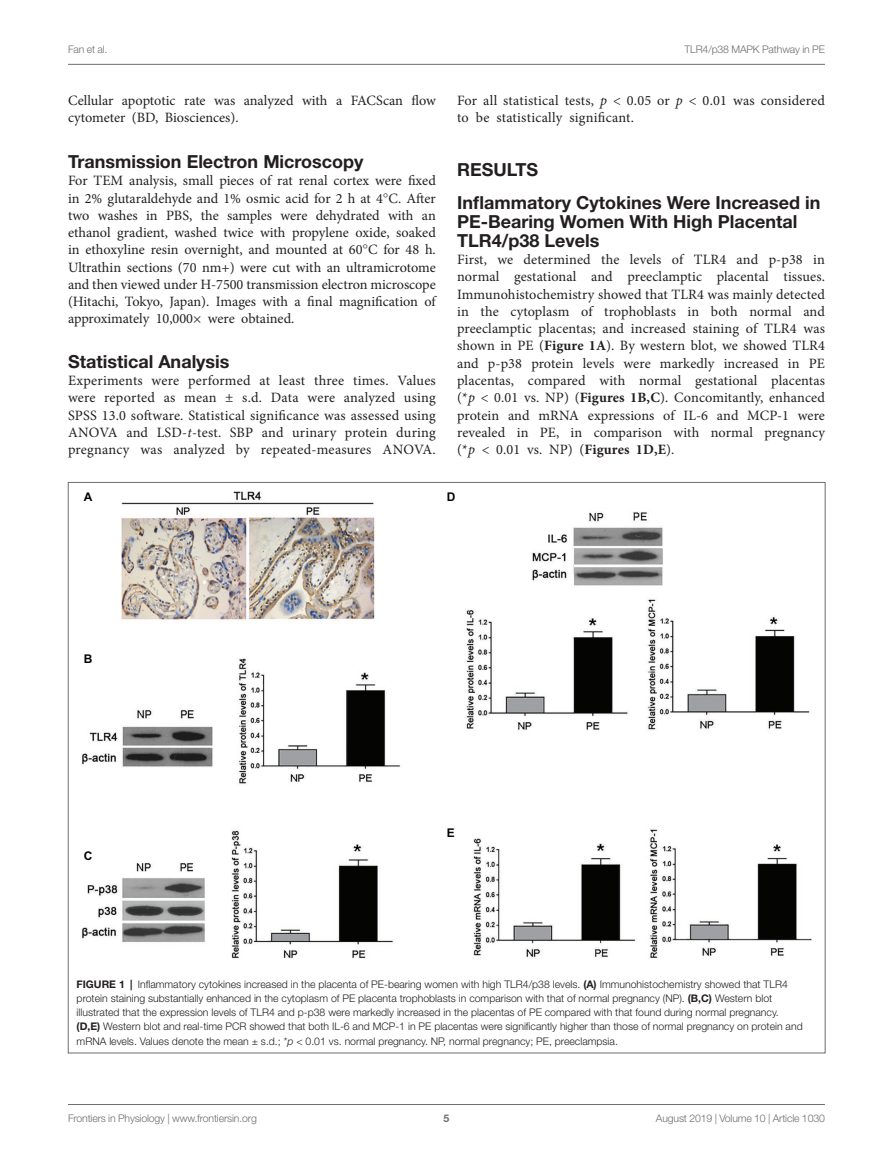
<style>
.page{position:relative;width:893px;height:1170px;background:#fff}
.page>*{position:absolute;margin:0;border:0;box-sizing:border-box;transform-origin:0 0}
.HEAD_2_after_HEAD_1{font:700 18px/18.8px "Helvetica Neue LT Std";color:#231f20}
.HEAD_2{font:700 18px "Helvetica Neue LT Std";color:#231f20}
.HEAD_1{font:700 18px "Helvetica Neue LT Std";color:#231f20}
.TEXT_FLUSH{font:14.25px/17.2px "Minion Pro";letter-spacing:.005em;color:#231f20;text-align:justify}
.t1{font:700 12px "Arial";color:#040503}
.FIG_LEG{font:300 10.5px/14.2px "Helvetica Neue LT Std";color:#231f20}
.t2{font:300 10.5px "Helvetica Neue LT Std";letter-spacing:-.015em;color:#6c6d70}
.t3{font:700 10.5px "Helvetica Neue LT Std";color:#6c6d70}
.s1{font-family:"STIX General"}
.s2{font-style:italic}
.s3{font-weight:700}
</style>
<div class="page">
<hr style="left:68px;top:64px;width:757px;height:1px;background:#6c6d70">
<hr style="left:68px;top:1104px;width:757px;height:1px;background:#6c6d70">
<img style="left:81px;top:491px;width:731px;height:467px">
<p class="t2" style="left:68px;top:42px;width:41px">Fan et al.</p>
<p class="t2" style="left:685px;top:42px;width:142px">TLR4/p38 MAPK Pathway in PE</p>
<p class="TEXT_FLUSH" style="left:68px;top:92px;width:369px">Cellular apoptotic rate was analyzed with a FACScan flow cytometer (BD, Biosciences).</p>
<p class="HEAD_2" style="left:68px;top:150px;width:297px">Transmission Electron Microscopy</p>
<p class="TEXT_FLUSH" style="left:68px;top:172px;width:369px">For TEM analysis, small pieces of rat renal cortex were fixed in 2% glutaraldehyde and 1% osmic acid for 2 h at 4<span class="s1">°</span>C. After two washes in PBS, the samples were dehydrated with an ethanol gradient, washed twice with propylene oxide, soaked in ethoxyline resin overnight, and mounted at 60<span class="s1">°</span>C for 48 h.<br>Ultrathin sections (70 nm+) were cut with an ultramicrotome and then viewed under H-7500 transmission electron microscope (Hitachi, Tokyo, Japan). Images with a final magnification of approximately 10,000× were obtained.</p>
<p class="HEAD_2" style="left:68px;top:350px;width:163px">Statistical Analysis</p>
<p class="TEXT_FLUSH" style="left:68px;top:372px;width:369px">Experiments were performed at least three times. Values were reported as mean ± s.d. Data were analyzed using SPSS 13.0 software. Statistical significance was assessed using ANOVA and LSD-<span class="s2">t</span>-test. SBP and urinary protein during pregnancy was analyzed by repeated-measures ANOVA.</p>
<p class="TEXT_FLUSH" style="left:457px;top:92px;width:369px">For all statistical tests, <span class="s2">p</span> &lt; 0.05 or <span class="s2">p</span> &lt; 0.01 was considered to be statistically significant.</p>
<p class="HEAD_1" style="left:457px;top:159px;width:83px">RESULTS</p>
<p class="HEAD_2_after_HEAD_1" style="left:457px;top:193px;width:365px">Inflammatory Cytokines Were Increased in<br>PE-Bearing Women With High Placental<br>TLR4/p38 Levels</p>
<p class="TEXT_FLUSH" style="left:457px;top:251px;width:369px">First, we determined the levels of TLR4 and p-p38 in normal gestational and preeclamptic placental tissues.<br>Immunohistochemistry showed that TLR4 was mainly detected in the cytoplasm of trophoblasts in both normal and preeclamptic placentas; and increased staining of TLR4 was shown in PE (<span class="s3">Figure 1A</span>). By western blot, we showed TLR4 and p-p38 protein levels were markedly increased in PE placentas, compared with normal gestational placentas (*<span class="s2">p</span> &lt; 0.01 vs. NP) (<span class="s3">Figures 1B,C</span>). Concomitantly, enhanced protein and mRNA expressions of IL-6 and MCP-1 were revealed in PE, in comparison with normal pregnancy (*<span class="s2">p</span> &lt; 0.01 vs. NP) (<span class="s3">Figures 1D,E</span>).</p>
<p class="t1" style="left:84px;top:489px;width:10px">A</p>
<p class="t1" style="left:447px;top:489px;width:10px">D</p>
<p class="t1" style="left:84px;top:650px;width:10px">B</p>
<p class="t1" style="left:84px;top:847px;width:10px">C</p>
<p class="t1" style="left:447px;top:824px;width:10px">E</p>
<p class="FIG_LEG" style="left:77px;top:976px;width:728px"><span class="s3">FIGURE 1 |</span> Inflammatory cytokines increased in the placenta of PE-bearing women with high TLR4/p38 levels. <span class="s3">(A)</span> Immunohistochemistry showed that TLR4 protein staining substantially enhanced in the cytoplasm of PE placenta trophoblasts in comparison with that of normal pregnancy (NP). <span class="s3">(B,C)</span> Western blot illustrated that the expression levels of TLR4 and p-p38 were markedly increased in the placentas of PE compared with that found during normal pregnancy. <span class="s3">(D,E)</span> Western blot and real-time PCR showed that both IL-6 and MCP-1 in PE placentas were significantly higher than those of normal pregnancy on protein and mRNA levels. Values denote the mean ± s.d.; *<span class="s2">p</span> &lt; 0.01 vs. normal pregnancy. NP, normal pregnancy; PE, preeclampsia.</p>
<p class="t2" style="left:68px;top:1111px;width:190px">Frontiers in Physiology | www.frontiersin.org</p>
<p class="t3" style="left:444px;top:1111px;width:7px">5</p>
<p class="t2" style="left:656px;top:1111px;width:170px">August 2019 | Volume 10 | Article 1030</p>
</div>
